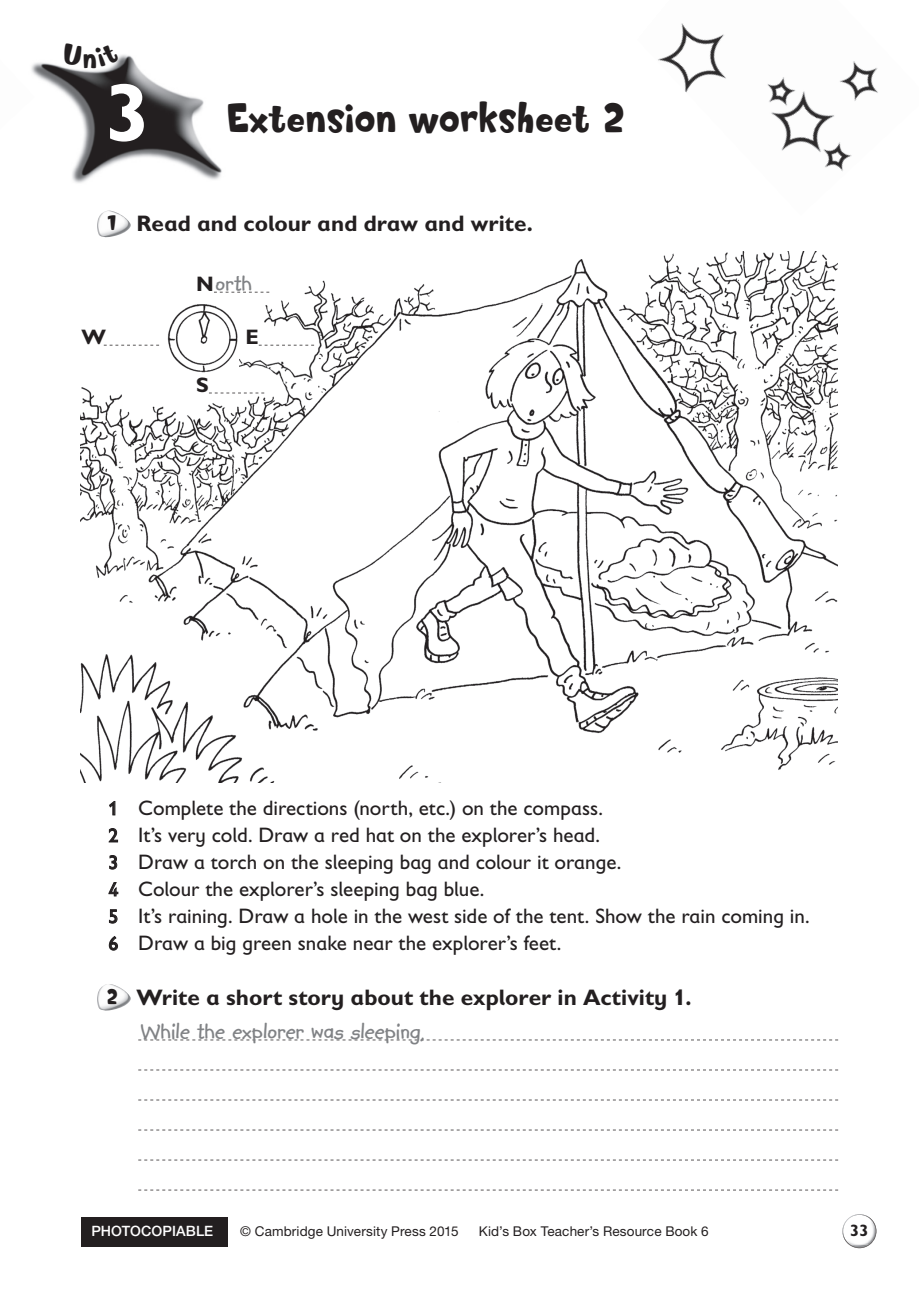
<style>
.page{position:relative;width:919px;height:1289px;background:#fff}
.page>*{position:absolute;margin:0;border:0;box-sizing:border-box;transform-origin:0 0}
.t1{font:39px "Softie";letter-spacing:-.01em;color:#231f20}
.t2{font:700 24px "Kidprint MT Std";color:#808285}
.t3{font:700 22.5px "Gill Sans Infant Std";color:#231f20}
.t4{font:21px/27px "Gill Sans Infant Std";color:#231f20}
.t5{font:700 21px "Gill Sans Infant Std";color:#231f20}
.t6{font:700 16.5px "Gill Sans Infant Std";color:#231f20}
.t7{font:500 14.25px "Helvetica Neue LT Std";letter-spacing:.01em;color:#fff}
.t8{font:13.5px "Helvetica Neue LT Std";letter-spacing:.01em;color:#231f20}
.s1{font-family:"Gill Sans Infant Std";font-weight:700;font-size:82.5px;color:#fff}
.s2{font-family:"Softie";font-weight:400;font-size:20.25px}
.s3{font-size:19.5px}
</style>
<div class="page">
<img style="left:848px;top:1244px;width:18px;height:4px">
<svg style="left:843px;top:1216px;width:33px;height:28px"></svg>
<img style="left:842px;top:1214px;width:26px;height:19px">
<img style="left:849px;top:1226px;width:27px;height:21px">
<div style="left:81px;top:1216px;width:146px;height:30px;background:#231f20"></div>
<img style="left:658px;top:23px;width:220px;height:148px">
<img style="left:35px;top:55px;width:187px;height:128px">
<img style="left:31px;top:63px;width:4px;height:12px">
<img style="left:97px;top:215px;width:34px;height:22px">
<img style="left:100px;top:210px;width:21px;height:5px">
<svg style="left:109px;top:801px;width:6px;height:14px"></svg>
<svg style="left:109px;top:828px;width:9px;height:14px"></svg>
<svg style="left:109px;top:855px;width:8px;height:14px"></svg>
<svg style="left:108px;top:882px;width:10px;height:14px"></svg>
<svg style="left:109px;top:909px;width:8px;height:14px"></svg>
<svg style="left:109px;top:936px;width:9px;height:14px"></svg>
<img style="left:97px;top:984px;width:34px;height:26px">
<svg style="left:138px;top:1039px;width:700px;height:1px"></svg>
<svg style="left:138px;top:1069px;width:700px;height:1px"></svg>
<svg style="left:138px;top:1099px;width:700px;height:1px"></svg>
<svg style="left:138px;top:1129px;width:700px;height:1px"></svg>
<svg style="left:138px;top:1159px;width:700px;height:1px"></svg>
<svg style="left:138px;top:1189px;width:700px;height:1px"></svg>
<img style="left:80px;top:251px;width:757px;height:531px">
<svg style="left:214px;top:292px;width:55px;height:1px"></svg>
<svg style="left:209px;top:392px;width:55px;height:1px"></svg>
<svg style="left:259px;top:345px;width:55px;height:1px"></svg>
<svg style="left:104px;top:345px;width:55px;height:1px"></svg>
<img style="left:167px;top:303px;width:71px;height:71px">
<svg style="left:62px;top:55px;width:57px;height:13px"></svg>
<h1 class="t1" style="left:105px;top:93px;width:522px"><span class="s1">3</span> Extension worksheet 2</h1>
<p class="t3" style="left:106px;top:210px;width:428px"><span class="s2">1</span> Read and colour and draw and write.</p>
<p class="t2" style="left:215px;top:270px;width:38px">orth</p>
<p class="t5" style="left:196px;top:271px;width:19px">N</p>
<p class="t5" style="left:81px;top:324px;width:26px">W</p>
<p class="t5" style="left:245px;top:324px;width:15px">E</p>
<p class="t5" style="left:196px;top:372px;width:14px">S</p>
<p class="t4" style="left:108px;top:794px;width:702px"><span class="s3">1</span> Complete the directions (north, etc.) on the compass.<br><span class="s3">2</span> It’s very cold. Draw a red hat on the explorer’s head.<br><span class="s3">3</span> Draw a torch on the sleeping bag and colour it orange.<br><span class="s3">4</span> Colour the explorer’s sleeping bag blue.<br><span class="s3">5</span> It’s raining. Draw a hole in the west side of the tent. Show the rain coming in.<br><span class="s3">6</span> Draw a big green snake near the explorer’s feet.</p>
<p class="t3" style="left:106px;top:983px;width:586px"><span class="s2">2</span> Write a short story about the explorer in Activity 1.</p>
<p class="t2" style="left:140px;top:1018px;width:286px">While the explorer was sleeping,</p>
<p class="t7" style="left:91px;top:1222px;width:123px">PHOTOCOPIABLE</p>
<p class="t8" style="left:240px;top:1223px;width:220px">© Cambridge University Press 2015</p>
<p class="t8" style="left:479px;top:1223px;width:231px">Kid’s Box Teacher’s Resource Book 6</p>
<p class="t6" style="left:850px;top:1220px;width:20px">33</p>
</div>
